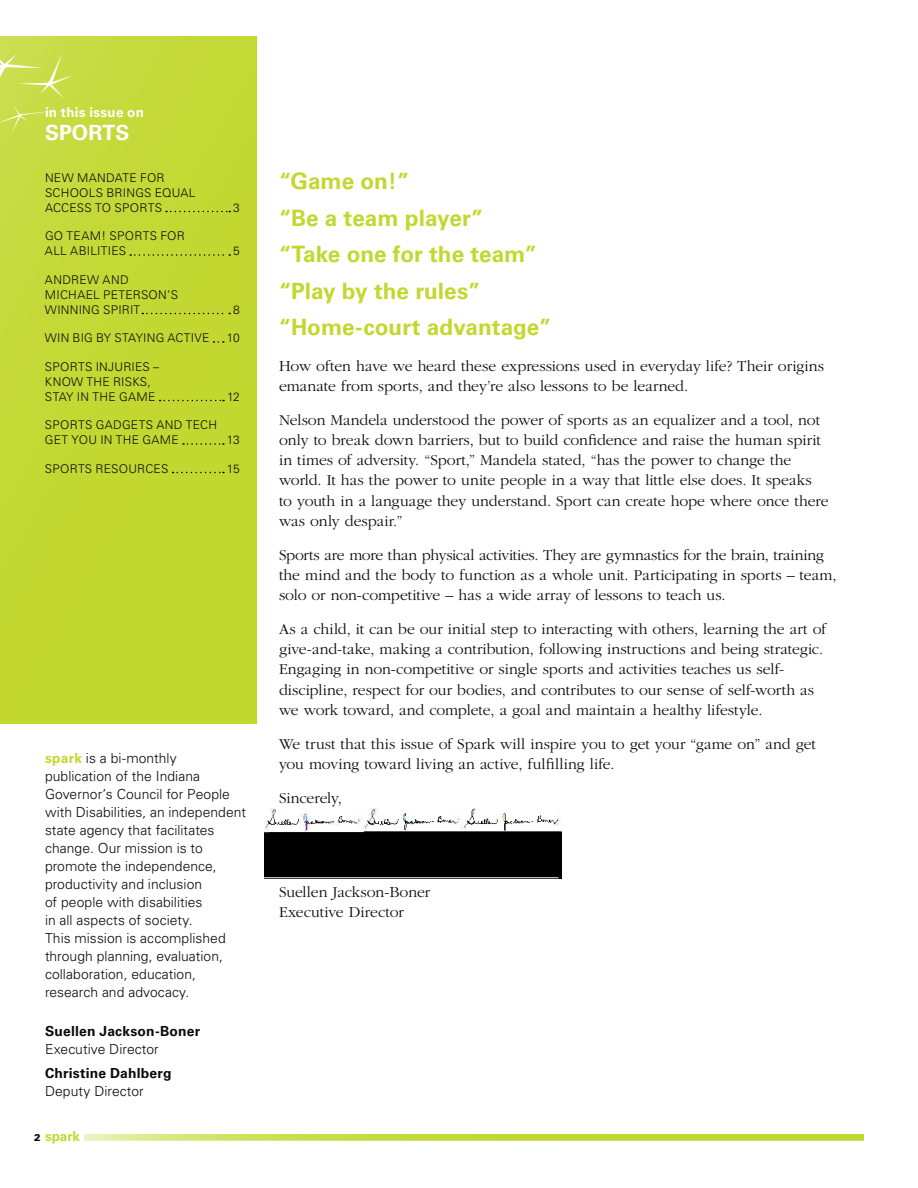
<style>
.page{position:relative;width:918px;height:1188px;background:#fff}
.page>*{position:absolute;margin:0;border:0;box-sizing:border-box;transform-origin:0 0}
.t1{font:700 22.5px/36.6px "Univers";color:#c1d82f}
.t2{font:700 21px "Univers";color:#fff}
.t3{font:300 15.75px/20.2px "Garamond";color:#0b0a0b}
.t4{font:300 13.8px/18px "Univers";letter-spacing:.005em;color:#0b0a0b}
.t5{font:700 13.8px "Univers";letter-spacing:.015em;color:#0b0a0b}
.t6{font:700 13.5px "Univers";letter-spacing:.015em;color:#fff}
.t7{font:700 13.5px "Univers";color:#c1d82f}
.t8{font:300 12px/15px "Univers";letter-spacing:.02em;color:#0b0a0b}
.s1{font-weight:700;color:#c1d82f}
.s2{font-weight:900;font-size:9.75px;color:#0b0a0b}
</style>
<div class="page">
<div style="left:0;top:36px;width:256px;height:688px;background:#c2d832"></div>
<svg style="left:0;top:54px;width:75px;height:80px;background:#cbde52"></svg>
<img style="left:265px;top:808px;width:296px;height:69px">
<svg style="left:166px;top:211px;width:64px;height:1px"></svg>
<svg style="left:130px;top:254px;width:100px;height:2px"></svg>
<svg style="left:142px;top:313px;width:88px;height:1px"></svg>
<svg style="left:213px;top:341px;width:11px;height:2px"></svg>
<svg style="left:160px;top:400px;width:64px;height:1px"></svg>
<svg style="left:183px;top:443px;width:41px;height:2px"></svg>
<svg style="left:173px;top:472px;width:51px;height:1px"></svg>
<svg style="left:84px;top:1134px;width:780px;height:7px;background:#cadd4e"></svg>
<p class="t6" style="left:45px;top:104px;width:100px">in this issue on</p>
<h2 class="t2" style="left:45px;top:120px;width:86px">sports</h2>
<p class="t8" style="left:45px;top:170px;width:152px">new mandate fo r schools bri ngs equal acce</p>
<p class="t8" style="left:77px;top:200px;width:87px">ss to spo rts</p>
<p class="t8" style="left:233px;top:200px;width:8px">3</p>
<p class="t8" style="left:45px;top:228px;width:141px">go team! sports for all abi litie</p>
<p class="t8" style="left:119px;top:243px;width:9px">s</p>
<p class="t8" style="left:233px;top:243px;width:8px">5</p>
<p class="t8" style="left:45px;top:272px;width:83px">andrew and michael pete</p>
<p class="t8" style="left:45px;top:287px;width:135px;text-indent:88px">rso n’s winning spirit</p>
<p class="t8" style="left:233px;top:302px;width:8px">8</p>
<p class="t8" style="left:45px;top:330px;width:164px">wi n big by stayi ng active</p>
<p class="t8" style="left:227px;top:330px;width:15px">10</p>
<p class="t8" style="left:45px;top:359px;width:116px">sports i njuries – know the risks, stay in the game</p>
<p class="t8" style="left:227px;top:389px;width:14px">12</p>
<p class="t8" style="left:45px;top:417px;width:76px">spo rts gadget</p>
<p class="t8" style="left:146px;top:417px;width:46px">s and tec</p>
<p class="t8" style="left:209px;top:417px;width:10px">h</p>
<p class="t8" style="left:45px;top:432px;width:9px">get</p>
<p class="t8" style="left:72px;top:432px;width:107px">you in the game</p>
<p class="t8" style="left:227px;top:432px;width:15px">13</p>
<p class="t8" style="left:45px;top:461px;width:125px">SPORTS reso urces</p>
<p class="t8" style="left:227px;top:461px;width:14px">15</p>
<p class="t4" style="left:45px;top:750px;width:202px"><span class="s1">spark</span> is a bi-monthly publication of the Indiana<br>Governor’s Council for People with Disabilities, an independent state agency that facilitates change. Our mission is to promote the independence, productivity and inclusion<br>of people with disabilities<br>in all aspects of society.<br>This mission is accomplished through planning, evaluation, collaboration, education, research and advocacy.</p>
<p class="t5" style="left:45px;top:1023px;width:157px">Suellen Jackson-Boner</p>
<p class="t4" style="left:45px;top:1040px;width:115px">Executive Director</p>
<p class="t5" style="left:45px;top:1065px;width:128px">Christine Dahlberg</p>
<p class="t4" style="left:45px;top:1082px;width:100px">Deputy Director</p>
<p class="t7" style="left:34px;top:1128px;width:47px"><span class="s2">2</span> spark</p>
<h1 class="t1" style="left:279px;top:163px;width:274px">“Game on!”<br>“Be a team player”<br>“Take one for the team” “Play by the rules” “Home-court advantage”</h1>
<p class="t3" style="left:279px;top:356px;width:547px">How often have we heard these expressions used in everyday life? Their origins emanate from sports, and they’re also lessons to be learned.</p>
<p class="t3" style="left:279px;top:410px;width:551px">Nelson Mandela understood the power of sports as an equalizer and a tool, not only to break down barriers, but to build confidence and raise the human spirit in times of adversity. “Sport,” Mandela stated, “has the power to change the world. It has the power to unite people in a way that little else does. It speaks<br>to youth in a language they understand. Sport can create hope where once there was only despair.”</p>
<p class="t3" style="left:279px;top:545px;width:559px">Sports are more than physical activities. They are gymnastics for the brain, training the mind and the body to function as a whole unit. Participating in sports – team, solo or non-competitive – has a wide array of lessons to teach us.</p>
<p class="t3" style="left:279px;top:619px;width:549px">As a child, it can be our initial step to interacting with others, learning the art of give-and-take, making a contribution, following instructions and being strategic.<br>Engaging in non-competitive or single sports and activities teaches us self&shy;discipline, respect for our bodies, and contributes to our sense of self-worth as we work toward, and complete, a goal and maintain a healthy lifestyle.</p>
<p class="t3" style="left:279px;top:734px;width:539px">We trust that this issue of Spark will inspire you to get your “game on” and get you moving toward living an active, fulfilling life.</p>
<p class="t3" style="left:279px;top:788px;width:64px">Sincerely,</p>
<p class="t3" style="left:279px;top:882px;width:153px">Suellen Jackson-Boner<br>Executive Director</p>
</div>
